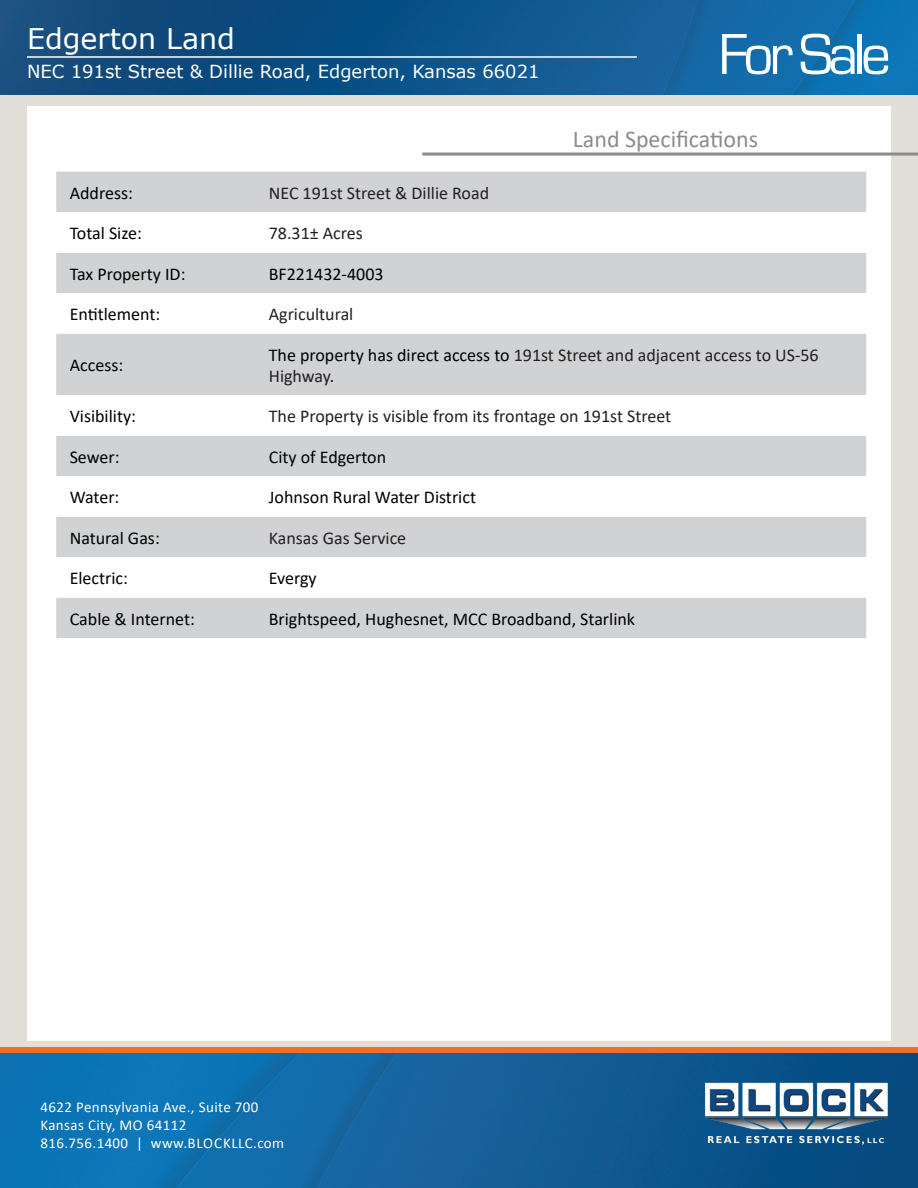
<style>
.page{position:relative;width:918px;height:1188px;background:#fff}
.page>*{position:absolute;margin:0;border:0;box-sizing:border-box;transform-origin:0 0}
.t1{font:60px "Eurostile";letter-spacing:-.075em;color:#fff}
.t2{font:28.5px "Verdana";color:#fff}
.t3{font:24px "Calibri";color:#8c8c8f}
.t4{font:18px "Calibri";color:#000}
.t5{font:18px/21px "Calibri";color:#231f20}
.t6{font:18px "Verdana";color:#fff}
.t7{font:15px/18px "Calibri";letter-spacing:.025em;color:#fff}
.s1{color:#000}
</style>
<div class="page">
<div style="left:0;top:93px;width:918px;height:978px;background:#e2dfd9"></div>
<img style="left:0;top:1053px;width:918px;height:135px">
<img style="left:701px;top:1073px;width:190px;height:75px">
<div style="left:0;top:1047px;width:918px;height:6px;background:#eb7125"></div>
<img style="left:0;top:0;width:918px;height:94px">
<hr style="left:27px;top:56px;width:610px;height:2px;background:#fff">
<div style="left:27px;top:107px;width:864px;height:934px;background:#fff"></div>
<hr style="left:422px;top:153px;width:496px;height:3px;background:#8c8c8f">
<div style="left:56px;top:172px;width:810px;height:466px;background:#d1d2d4"></div>
<svg style="left:56px;top:212px;width:810px;height:386px"></svg>
<h2 class="t2" style="left:27px;top:19px;width:210px">Edgerton Land</h2>
<p class="t6" style="left:27px;top:59px;width:514px">NEC 191st Street &amp; Dillie Road, Edgerton, Kansas 66021</p>
<h1 class="t1" style="left:718px;top:22px;width:174px">For Sale</h1>
<h3 class="t3" style="left:573px;top:122px;width:187px">Land Specifications</h3>
<p class="t4" style="left:70px;top:180px;width:65px">Address:</p>
<p class="t5" style="left:269px;top:182px;width:222px">NEC 191st Street &amp; Dillie Road</p>
<p class="t4" style="left:70px;top:221px;width:74px">Total Size:</p>
<p class="t5" style="left:269px;top:222px;width:96px">78.31± Acres</p>
<p class="t4" style="left:70px;top:261px;width:117px">Tax Property ID:</p>
<p class="t4" style="left:269px;top:261px;width:116px">BF221432-4003</p>
<p class="t4" style="left:70px;top:302px;width:92px">Entitlement:</p>
<p class="t5" style="left:269px;top:303px;width:86px">Agricultural</p>
<p class="t4" style="left:70px;top:353px;width:55px">Access:</p>
<p class="t5" style="left:269px;top:344px;width:551px"><span class="s1">The property has direct access to</span> 191st Street and adjacent access to US-56<br>Highway<span class="s1">.</span></p>
<p class="t4" style="left:70px;top:404px;width:68px">Visibility:</p>
<p class="t5" style="left:269px;top:405px;width:404px">The Property is visible from its frontage on 191st Street</p>
<p class="t4" style="left:70px;top:444px;width:51px">Sewer:</p>
<p class="t4" style="left:269px;top:444px;width:119px">City of Edgerton</p>
<p class="t4" style="left:70px;top:485px;width:51px">Water:</p>
<p class="t4" style="left:269px;top:485px;width:209px">Johnson Rural Water District</p>
<p class="t4" style="left:70px;top:525px;width:92px">Natural Gas:</p>
<p class="t5" style="left:269px;top:527px;width:139px">Kansas Gas Service</p>
<p class="t4" style="left:70px;top:566px;width:60px">Electric:</p>
<p class="t4" style="left:269px;top:566px;width:49px">Evergy</p>
<p class="t4" style="left:70px;top:606px;width:127px">Cable &amp; Internet:</p>
<p class="t4" style="left:269px;top:606px;width:368px">Brightspeed, Hughesnet, MCC Broadband, Starlink</p>
<p class="t7" style="left:40px;top:1097px;width:245px">4622 Pennsylvania Ave., Suite 700<br>Kansas City, MO 64112<br>816.756.1400 | www.BLOCKLLC.com</p>
</div>
